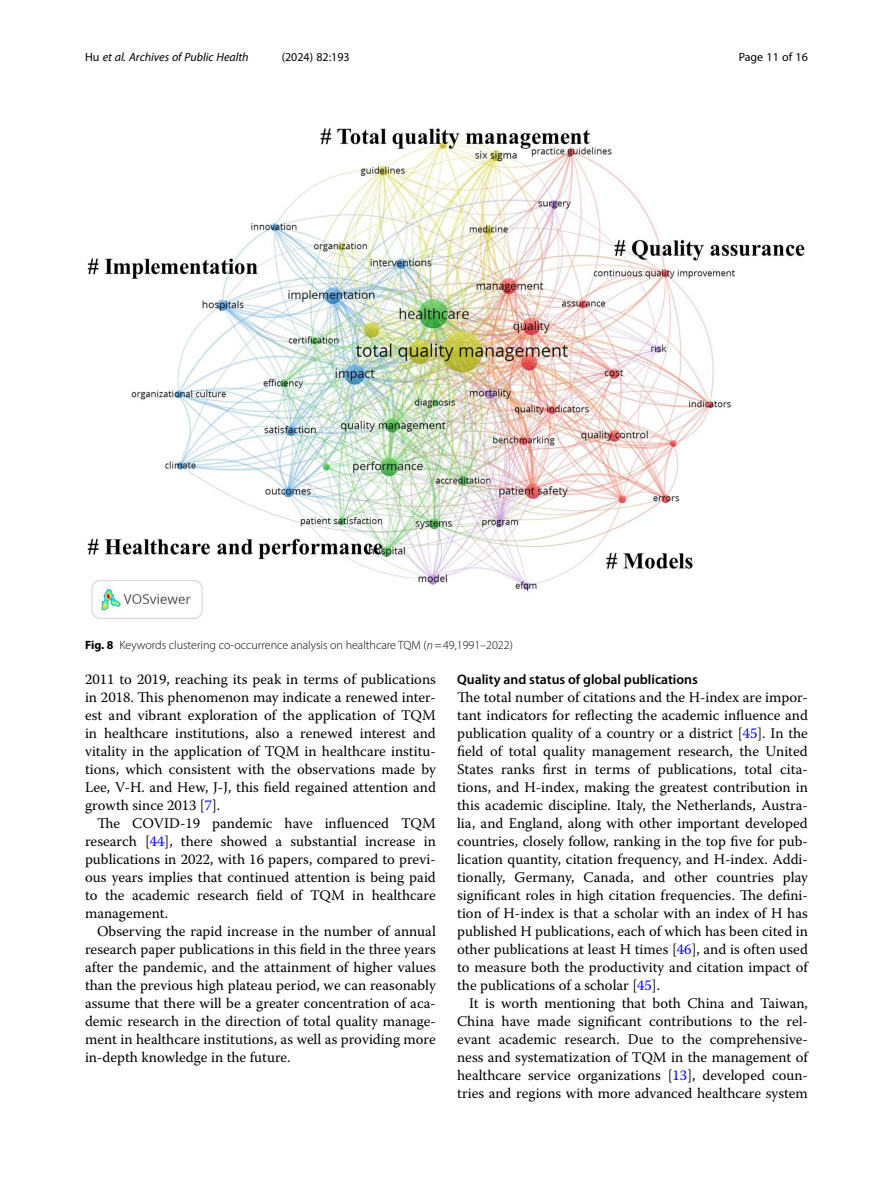
<style>
.page{position:relative;width:893px;height:1191px;background:#fff}
.page>*{position:absolute;margin:0;border:0;box-sizing:border-box;transform-origin:0 0}
.Body_Text_Indent{font:14.7px/18px "Warnock Pro";color:#000;text-align:justify}
.Body_Text{font:14.7px/18px "Warnock Pro";color:#000;text-align:justify}
.Head_2{font:600 13.8px "Myriad Pro";color:#000}
.Figure_Caption{font:300 12px "Myriad Pro";color:#000}
.t1{font:italic 12px "Myriad Pro";color:#000}
.t2{font:12px "Myriad Pro";color:#000}
.s1{font-style:normal}
.s2{font-weight:700}
.s3{font-style:italic}
.s4{color:#00f}
</style>
<div class="page">
<img style="left:87px;top:128px;width:718px;height:491px">
<p class="t1" style="left:85px;top:50px;width:165px"><span class="s1">Hu</span> et al. Archives of Public Health</p>
<p class="t2" style="left:282px;top:50px;width:70px">(2024) 82:193</p>
<p class="t2" style="left:739px;top:50px;width:71px">Page 11 of 16</p>
<p class="Figure_Caption" style="left:85px;top:637px;width:429px"><span class="s2">Fig. 8</span> Keywords clustering co-occurrence analysis on healthcare TQM (<span class="s3">n</span>=49,1991–2022)</p>
<p class="Body_Text_Indent" style="left:85px;top:670px;width:352px">2011 to 2019, reaching its peak in terms of publications in 2018. This phenomenon may indicate a renewed inter&shy;est and vibrant exploration of the application of TQM in healthcare institutions, also a renewed interest and vitality in the application of TQM in healthcare institu&shy;tions, which consistent with the observations made by Lee, V-H. and Hew, J-J, this field regained attention and growth since 2013 [<span class="s4">7</span>].</p>
<p class="Body_Text_Indent" style="left:85px;top:814px;width:352px;text-indent:12px">The COVID-19 pandemic have influenced TQM research [<span class="s4">44</span>], there showed a substantial increase in publications in 2022, with 16 papers, compared to previ&shy;ous years implies that continued attention is being paid to the academic research field of TQM in healthcare management.</p>
<p class="Body_Text_Indent" style="left:85px;top:922px;width:352px;text-indent:12px">Observing the rapid increase in the number of annual research paper publications in this field in the three years after the pandemic, and the attainment of higher values than the previous high plateau period, we can reasonably assume that there will be a greater concentration of aca&shy;demic research in the direction of total quality manage&shy;ment in healthcare institutions, as well as providing more in-depth knowledge in the future.</p>
<p class="Head_2" style="left:457px;top:671px;width:242px">Quality and status of global publications</p>
<p class="Body_Text" style="left:457px;top:688px;width:352px">The total number of citations and the H-index are impor&shy;tant indicators for reflecting the academic influence and publication quality of a country or a district [<span class="s4">45</span>]. In the field of total quality management research, the United States ranks first in terms of publications, total cita&shy;tions, and H-index, making the greatest contribution in this academic discipline. Italy, the Netherlands, Austra&shy;lia, and England, along with other important developed countries, closely follow, ranking in the top five for pub&shy;lication quantity, citation frequency, and H-index. Addi&shy;tionally, Germany, Canada, and other countries play significant roles in high citation frequencies. The defini&shy;tion of H-index is that a scholar with an index of H has published H publications, each of which has been cited in other publications at least H times [<span class="s4">46</span>], and is often used to measure both the productivity and citation impact of the publications of a scholar [<span class="s4">45</span>].</p>
<p class="Body_Text_Indent" style="left:457px;top:994px;width:352px;text-indent:12px">It is worth mentioning that both China and Taiwan, China have made significant contributions to the rel&shy;evant academic research. Due to the comprehensive&shy;ness and systematization of TQM in the management of healthcare service organizations [<span class="s4">13</span>], developed coun&shy;tries and regions with more advanced healthcare system</p>
</div>
